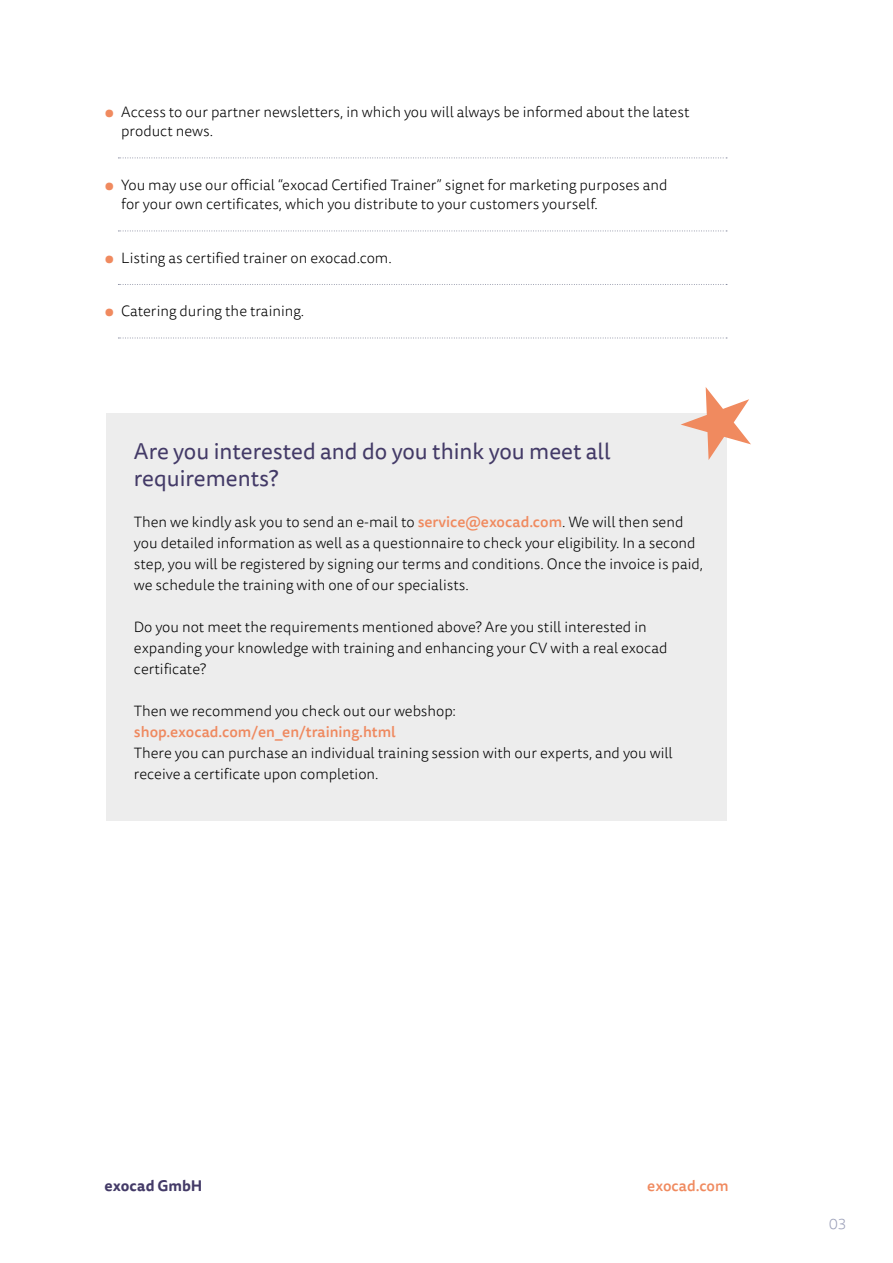
<style>
.page{position:relative;width:893px;height:1263px;background:#fff}
.page>*{position:absolute;margin:0;border:0;box-sizing:border-box;transform-origin:0 0}
.Head_Features{font:22.5px/27px "Tisa Sans Pro";color:#433a67}
.einleitung_feature{font:300 15px/21px "Tisa Sans Pro";color:#000}
.Copytext{font:700 15px "Tisa Sans Pro";letter-spacing:.005em;color:#433a67}
.Quote_italic_9_13{font:500 15px "Tisa Sans Pro";color:#f08a5f}
.t1{font:300 15px "Tisa Sans Pro";color:#9ca0b9}
.s1{color:#f08a5f}
.s2{font-weight:500;color:#f08a5f}
.s3{font-weight:500;color:#ef895f}
</style>
<div class="page">
<svg style="left:118px;top:158px;width:609px;height:1px"></svg>
<svg style="left:118px;top:231px;width:609px;height:1px"></svg>
<svg style="left:118px;top:284px;width:609px;height:1px"></svg>
<svg style="left:118px;top:338px;width:609px;height:1px"></svg>
<div style="left:106px;top:413px;width:620px;height:408px;background:#ededed"></div>
<svg style="left:681px;top:387px;width:70px;height:73px"></svg>
<p class="einleitung_feature" style="left:121px;top:102px;width:570px;line-height:19.5px;text-indent:-16px"><span class="s1">●</span> Access to our partner newsletters, in which you will always be informed about the latest product news.</p>
<p class="einleitung_feature" style="left:121px;top:175px;width:548px;line-height:19.5px;text-indent:-16px"><span class="s1">●</span> You may use our official “exocad Certified Trainer” signet for marketing purposes and for your own certificates, which you distribute to your customers yourself.</p>
<p class="einleitung_feature" style="left:105px;top:248px;width:288px"><span class="s1">●</span> Listing as certified trainer on exocad.com.</p>
<p class="einleitung_feature" style="left:105px;top:301px;width:200px"><span class="s1">●</span> Catering during the training.</p>
<p class="Head_Features" style="left:134px;top:438px;width:478px">Are you interested and do you think you meet all requirements?</p>
<p class="einleitung_feature" style="left:134px;top:512px;width:571px">Then we kindly ask you to send an e-mail to <span class="s2">service@exocad.com</span>. We will then send you detailed information as well as a questionnaire to check your eligibility. In a second step, you will be registered by signing our terms and conditions. Once the invoice is paid, we schedule the training with one of our specialists.</p>
<p class="einleitung_feature" style="left:134px;top:617px;width:535px">Do you not meet the requirements mentioned above? Are you still interested in expanding your knowledge with training and enhancing your CV with a real exocad certificate?</p>
<p class="einleitung_feature" style="left:134px;top:701px;width:324px">Then we recommend you check out our webshop: <span class="s3">shop.exocad.com/en_en/training.html</span></p>
<p class="einleitung_feature" style="left:134px;top:743px;width:540px">There you can purchase an individual training session with our experts, and you will receive a certificate upon completion.</p>
<p class="Copytext" style="left:105px;top:1175px;width:100px">exocad GmbH</p>
<p class="Quote_italic_9_13" style="left:647px;top:1175px;width:83px">exocad.com</p>
<p class="t1" style="left:829px;top:1214px;width:19px">03</p>
</div>
